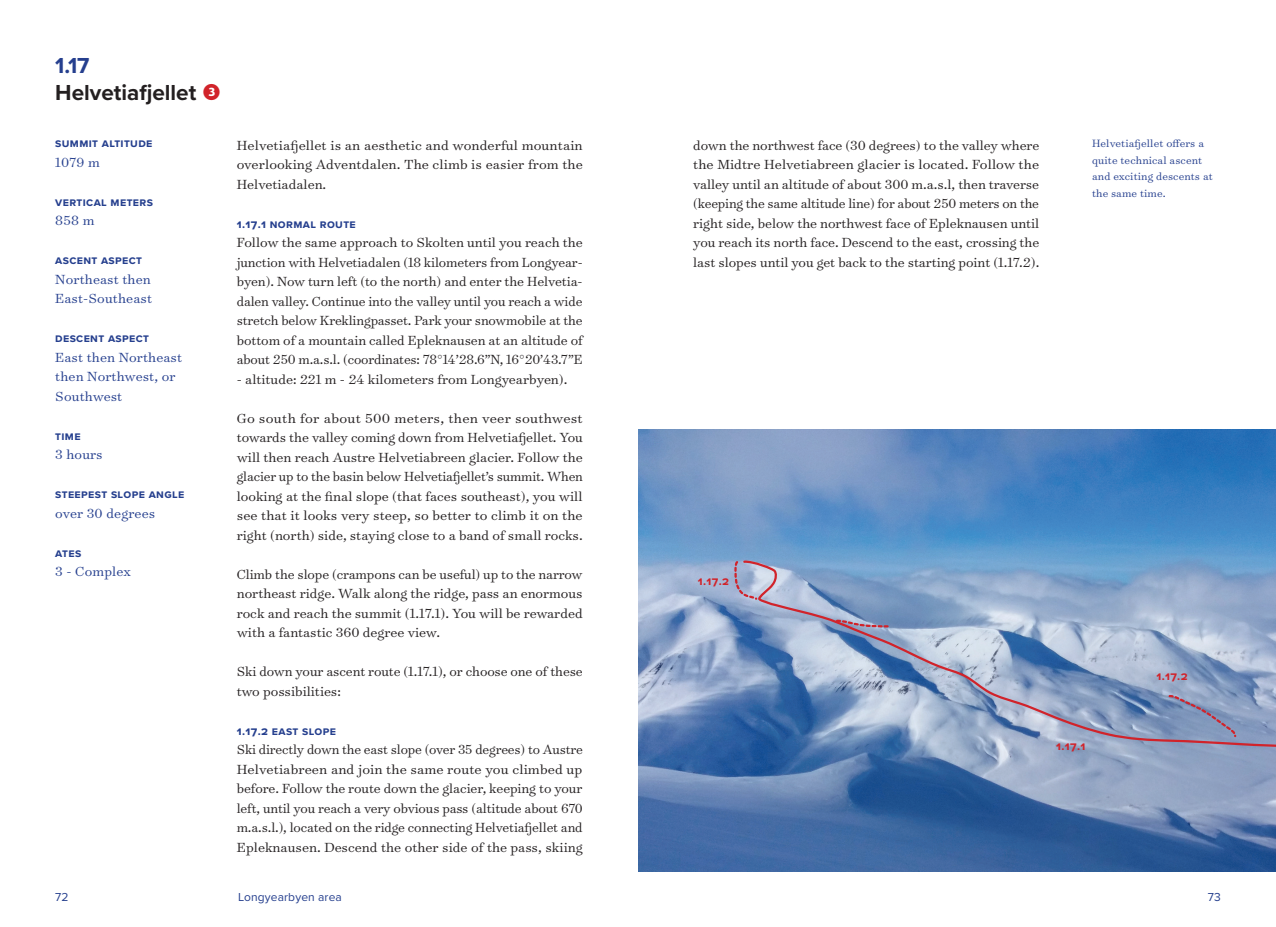
<style>
.page{position:relative;width:1276px;height:927px;background:#fff}
.page>*{position:absolute;margin:0;border:0;box-sizing:border-box;transform-origin:0 0}
.t1{font:700 22.5px/27px "Proxima Nova";color:#231f20}
.t2{font:300 15px/19.5px "Surveyor Text";color:#231f20;text-align:justify}
.t3{font:300 15px/19.5px "Surveyor Text";color:#231f20;text-align:justify;scale:.96 1}
.t4{font:300 15px/19.5px "Surveyor Text";letter-spacing:.01em;color:#253f8e}
.t5{font:700 12px "Proxima Nova";letter-spacing:.03em;color:#253f8e}
.t6{font:300 12px/16.5px "Surveyor Text";letter-spacing:.01em;color:#253f8e}
.t7{font:12px "Proxima Nova";letter-spacing:.01em;color:#253f8e}
.t8{font:700 12px "Proxima Nova";color:#d1232a}
.s1{color:#253f8e}
.s2{font-family:"Fedra Sans Std";font-weight:500;color:#d1232a}
</style>
<div class="page">
<img style="left:638px;top:429px;width:638px;height:443px">
<svg style="left:742px;top:560px;width:534px;height:188px;background:#8ea5c6"></svg>
<svg style="left:835px;top:619px;width:56px;height:10px"></svg>
<svg style="left:1167px;top:694px;width:70px;height:44px;background:#8694b6"></svg>
<svg style="left:733px;top:559px;width:26px;height:43px"></svg>
<p class="t1" style="left:55px;top:52px;width:167px"><span class="s1">1.17<br></span>Helvetiafjellet <span class="s2">➌</span></p>
<p class="t5" style="left:55px;top:134px;width:99px">summit altitude</p>
<p class="t4" style="left:55px;top:152px;width:46px">1079 m</p>
<p class="t5" style="left:55px;top:193px;width:99px">vertical meters</p>
<p class="t4" style="left:55px;top:210px;width:41px">858 m</p>
<p class="t5" style="left:55px;top:251px;width:88px">ascent aspect</p>
<p class="t4" style="left:55px;top:269px;width:98px">Northeast then<br>East-Southeast</p>
<p class="t5" style="left:55px;top:329px;width:95px">descent aspect</p>
<p class="t4" style="left:55px;top:347px;width:128px">East then Northeast then Northwest, or<br>Southwest</p>
<p class="t5" style="left:55px;top:427px;width:27px">time</p>
<p class="t4" style="left:55px;top:444px;width:49px">3 hours</p>
<p class="t5" style="left:55px;top:485px;width:131px">steepest slope angle</p>
<p class="t4" style="left:55px;top:503px;width:102px">over 30 degrees</p>
<p class="t5" style="left:55px;top:544px;width:27px">ates</p>
<p class="t4" style="left:55px;top:561px;width:77px">3 - Complex</p>
<p class="t2" style="left:237px;top:135px;width:348px">Helvetiafjellet is an aesthetic and wonderful mountain overlooking Adventdalen. The climb is easier from the Helvetiadalen.</p>
<p class="t5" style="left:237px;top:215px;width:121px">1.17.1 normal route</p>
<p class="t2" style="left:237px;top:232px;width:347px">Follow the same approach to Skolten until you reach the junction with Helvetiadalen (18 kilometers from Longyear&shy;byen). Now turn left (to the north) and enter the Helvetia&shy;dalen valley. Continue into the valley until you reach a wide stretch below Kreklingpasset. Park your snowmobile at the bottom of a mountain called Epleknausen at an altitude of about 250 m.a.s.l. (coordinates: 78°14’28.6”N, 16°20’43.7”E</p>
<p class="t2" style="left:237px;top:369px;width:332px">- altitude: 221 m - 24 kilometers from Longyearbyen).</p>
<p class="t2" style="left:237px;top:408px;width:348px">Go south for about 500 meters, then veer southwest towards the valley coming down from Helvetiafjellet. You will then reach Austre Helvetiabreen glacier. Follow the glacier up to the basin below Helvetiafjellet’s summit. When looking at the final slope (that faces southeast), you will see that it looks very steep, so better to climb it on the right (north) side, staying close to a band of small rocks.</p>
<p class="t2" style="left:237px;top:564px;width:347px">Climb the slope (crampons can be useful) up to the narrow northeast ridge. Walk along the ridge, pass an enormous rock and reach the summit (1.17.1). You will be rewarded with a fantastic 360 degree view.</p>
<p class="t2" style="left:237px;top:661px;width:347px">Ski down your ascent route (1.17.1), or choose one of these two possibilities:</p>
<p class="t5" style="left:237px;top:722px;width:101px">1.17.2 east slope</p>
<p class="t3" style="left:237px;top:739px;width:362px">Ski directly down the east slope (over 35 degrees) to Austre Helvetiabreen and join the same route you climbed up before. Follow the route down the glacier, keeping to your left, until you reach a very obvious pass (altitude about 670 m.a.s.l.), located on the ridge connecting Helvetiafjellet and Epleknausen. Descend the other side of the pass, skiing</p>
<p class="t2" style="left:693px;top:135px;width:347px">down the northwest face (30 degrees) to the valley where the Midtre Helvetiabreen glacier is located. Follow the valley until an altitude of about 300 m.a.s.l, then traverse (keeping the same altitude line) for about 250 meters on the right side, below the northwest face of Epleknausen until you reach its north face. Descend to the east, crossing the last slopes until you get back to the starting point (1.17.2).</p>
<p class="t6" style="left:1092px;top:135px;width:122px">Helvetiafjellet offers a quite technical ascent and exciting descents at the same time.</p>
<p class="t8" style="left:698px;top:572px;width:33px">1.17.2</p>
<p class="t8" style="left:1056px;top:737px;width:31px">1.17.1</p>
<p class="t8" style="left:1156px;top:667px;width:33px">1.17.2</p>
<p class="t7" style="left:55px;top:888px;width:15px">72</p>
<p class="t7" style="left:238px;top:888px;width:105px">Longyearbyen area</p>
<p class="t7" style="left:1207px;top:888px;width:14px">73</p>
</div>
